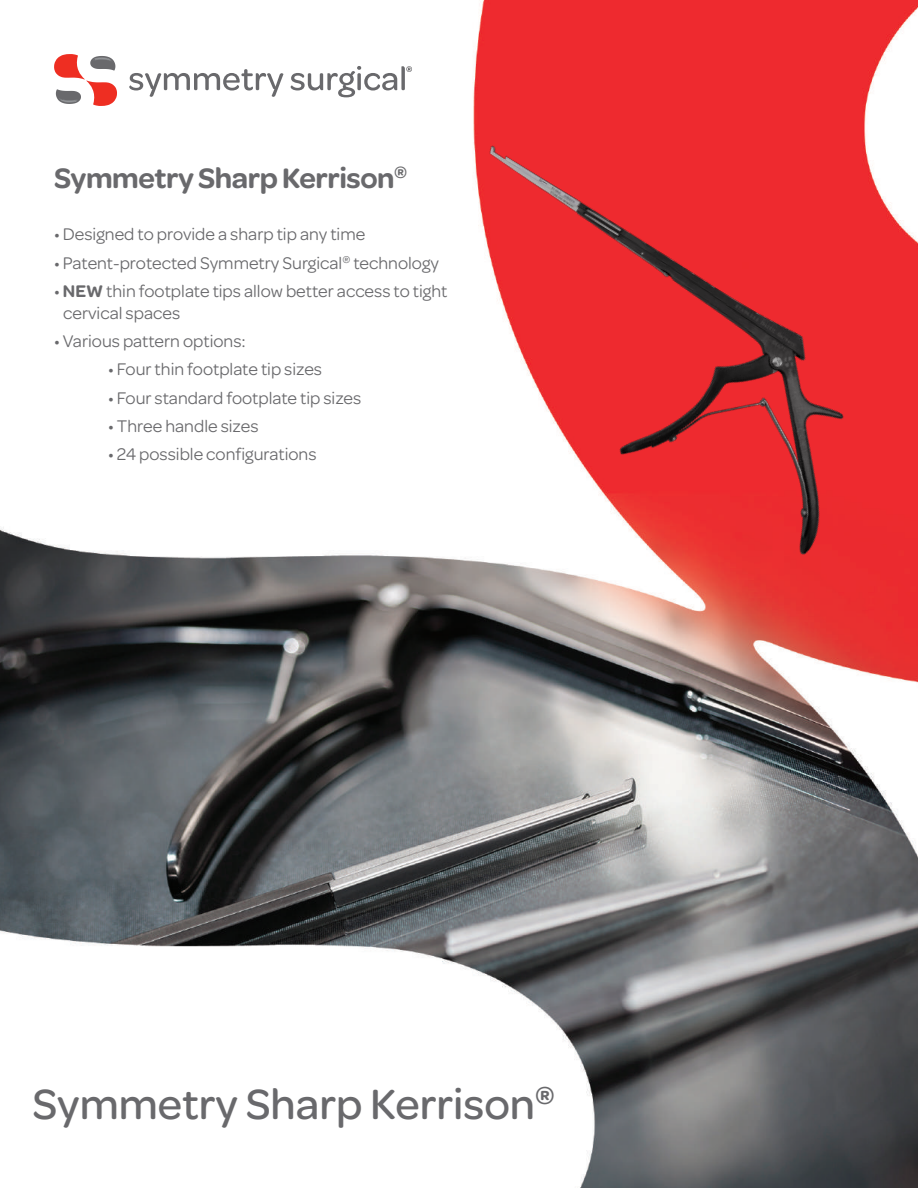
<style>
.page{position:relative;width:918px;height:1188px;background:#fff}
.page>*{position:absolute;margin:0;border:0;box-sizing:border-box;transform-origin:0 0}
.t1{font:500 45px "Omnes";color:#69696c}
.t2{font:600 30px "Omnes";letter-spacing:-.015em;color:#69696c}
.t3{font:18px/21.6px "Omnes";color:#69696c}
.s1{font-weight:600}
</style>
<div class="page">
<img style="left:0;top:0;width:918px;height:1188px">
<svg style="left:54px;top:54px;width:63px;height:52px"></svg>
<svg style="left:129px;top:69px;width:155px;height:28px"></svg>
<svg style="left:291px;top:66px;width:121px;height:31px"></svg>
<img style="left:381px;top:130px;width:537px;height:446px">
<h2 class="t2" style="left:54px;top:161px;width:355px">Symmetry Sharp Kerrison<sup>®</sup></h2>
<p class="t3" style="left:54px;top:224px;width:313px">• Designed to provide a sharp tip any time</p>
<p class="t3" style="left:54px;top:252px;width:387px">• Patent-protected Symmetry Surgical<sup>®</sup> technology</p>
<p class="t3" style="left:63px;top:280px;width:386px;text-indent:-9px">• <span class="s1">NEW</span> thin footplate tips allow better access to tight cervical spaces</p>
<p class="t3" style="left:54px;top:330px;width:193px">• Various pattern options:</p>
<p class="t3" style="left:108px;top:359px;width:216px">• Four thin footplate tip sizes</p>
<p class="t3" style="left:108px;top:387px;width:255px">• Four standard footplate tip sizes</p>
<p class="t3" style="left:108px;top:415px;width:152px">• Three handle sizes</p>
<p class="t3" style="left:108px;top:444px;width:210px">• 24 possible configurations</p>
<h1 class="t1" style="left:32px;top:1079px;width:524px">Symmetry Sharp Kerrison<sup>®</sup></h1>
</div>
